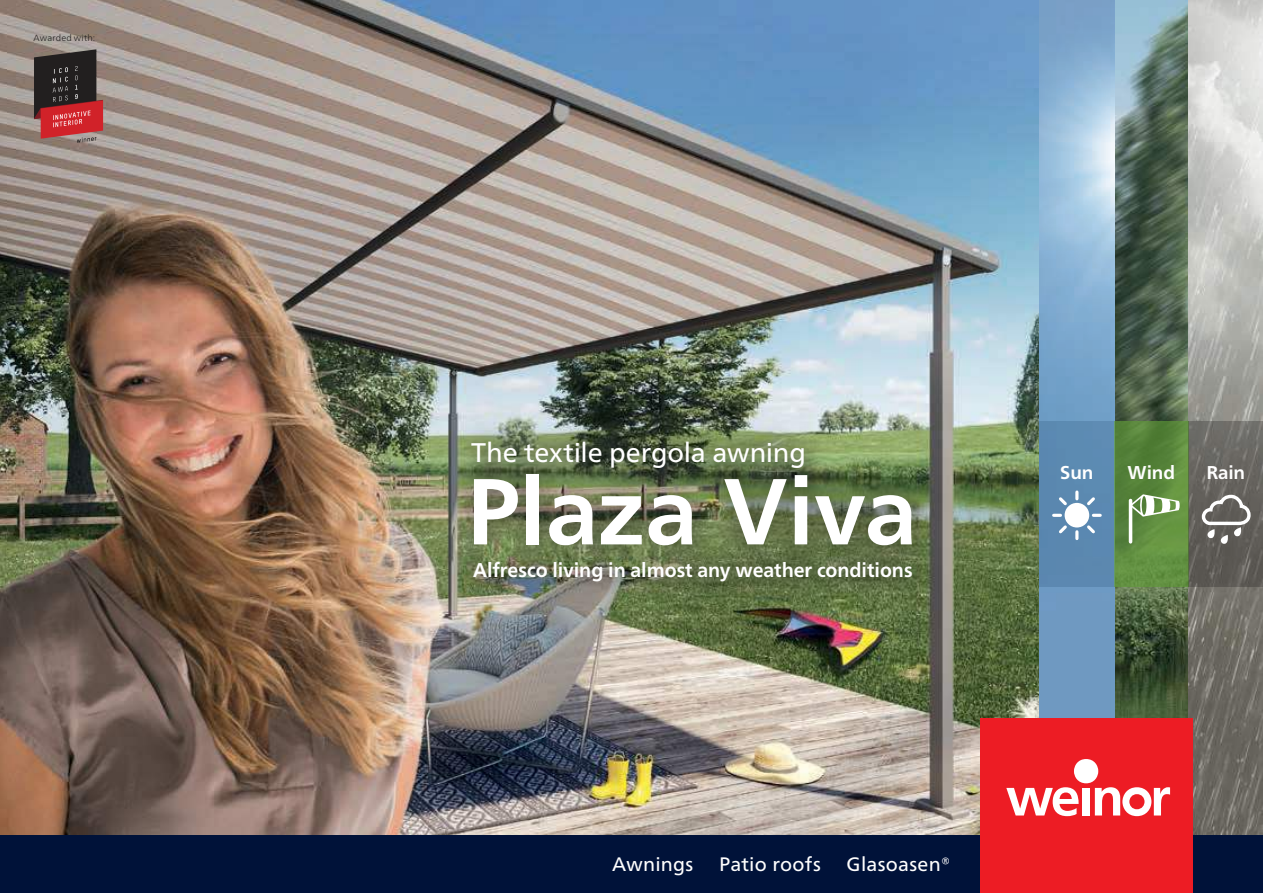
<style>
.page{position:relative;width:1263px;height:893px;background:#fff}
.page>*{position:absolute;margin:0;border:0;box-sizing:border-box;transform-origin:0 0}
.t1{font:700 93.45px "Frutiger Neue LTW1 G";letter-spacing:-.005em;color:#fff}
.t2{font:27px "Frutiger Neue LTW1 G";letter-spacing:-.005em;color:#fff}
.t3{font:700 19.95px "Frutiger Neue LTW1 G";letter-spacing:-.005em;color:#fff}
.t4{font:19.5px "Frutiger Neue LTW1 G";letter-spacing:.015em;color:#fff}
.t5{font:700 18.6px "Frutiger Neue LTW1 G";letter-spacing:-.005em;color:#fff}
.t6{font:300 9px "Frutiger Neue LTW1 G";letter-spacing:.02em;color:#221f1f}
</style>
<div class="page">
<img style="left:0;top:0;width:1040px;height:836px">
<img style="left:1114px;top:0;width:74px;height:719px">
<img style="left:1040px;top:0;width:74px;height:719px">
<img style="left:1188px;top:0;width:75px;height:836px">
<svg style="left:1114px;top:421px;width:74px;height:166px;background:#5c8a3f"></svg>
<svg style="left:1188px;top:421px;width:75px;height:166px;background:#66645e"></svg>
<svg style="left:1201px;top:494px;width:50px;height:51px"></svg>
<hr style="left:1129px;top:500px;width:3px;height:42px;background:#fff">
<svg style="left:1130px;top:494px;width:50px;height:23px"></svg>
<div style="left:1040px;top:421px;width:74px;height:166px;background:#5b88b1"></div>
<div style="left:1064px;top:503px;width:25px;height:24px;background:#fff;border-radius:50%"></div>
<svg style="left:1084px;top:514px;width:16px;height:20px"></svg>
<svg style="left:1084px;top:497px;width:11px;height:11px"></svg>
<svg style="left:1054px;top:514px;width:24px;height:25px"></svg>
<svg style="left:1059px;top:492px;width:19px;height:16px"></svg>
<div style="left:446px;top:415px;width:493px;height:193px;background:#221f1f;opacity:.5"></div>
<svg style="left:34px;top:49px;width:69px;height:94px;background:#713c3c"></svg>
<div style="left:0;top:836px;width:1263px;height:57px;background:#001239"></div>
<div style="left:980px;top:719px;width:213px;height:174px;background:#ed1c24"></div>
<svg style="left:1006px;top:787px;width:72px;height:29px"></svg>
<div style="left:1082px;top:788px;width:8px;height:27px;background:#fff"></div>
<div style="left:1074px;top:759px;width:24px;height:24px;background:#fff;border-radius:50%"></div>
<svg style="left:1095px;top:787px;width:75px;height:29px"></svg>
<p class="t6" style="left:34px;top:34px;width:63px">Awarded with:</p>
<h2 class="t2" style="left:471px;top:441px;width:336px">The textile pergola awning</h2>
<h1 class="t1" style="left:466px;top:465px;width:452px">Plaza Viva</h1>
<p class="t3" style="left:473px;top:560px;width:441px">Alfresco living in almost any weather conditions</p>
<p class="t4" style="left:612px;top:856px;width:83px">Awnings</p>
<p class="t4" style="left:719px;top:856px;width:103px">Patio roofs</p>
<p class="t4" style="left:847px;top:856px;width:105px">Glasoasen®</p>
<p class="t5" style="left:1060px;top:463px;width:35px">Sun</p>
<p class="t5" style="left:1127px;top:463px;width:49px">Wind</p>
<p class="t5" style="left:1206px;top:463px;width:40px">Rain</p>
</div>
